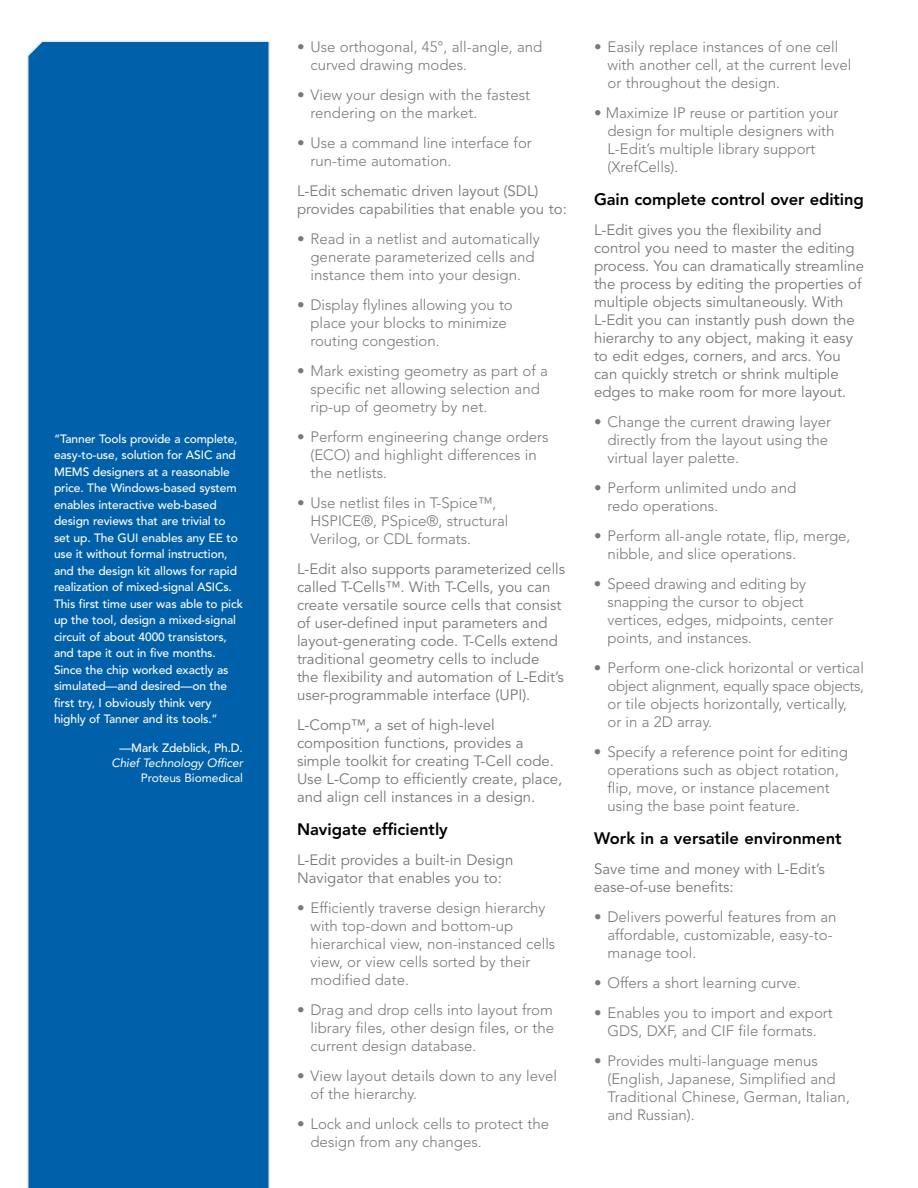
<style>
.page{position:relative;width:918px;height:1188px;background:#fff}
.page>*{position:absolute;margin:0;border:0;box-sizing:border-box;transform-origin:0 0}
.t1{font:800 16.5px "Avenir";color:#000}
.t2{font:300 15px/18px "Avenir";color:#77787b}
.t3{font:15px/18px "Avenir";color:#77787b}
.t4{font:500 12px/16.5px "Avenir";letter-spacing:-.01em;color:#fff}
.t5{font:italic 12px "Avenir";letter-spacing:-.01em;color:#fff}
.t6{font:12px "Avenir";letter-spacing:-.01em;color:#fff}
</style>
<div class="page">
<div style="left:27px;top:40px;width:243px;height:1148px;background:#0060a9"></div>
<p class="t4" style="left:54px;top:430px;width:190px">“Tanner Tools provide a complete, easy-to-use, solution for ASIC and MEMS designers at a reasonable price. The Windows-based system enables interactive web-based design reviews that are trivial to set up. The GUI enables any EE to use it without formal instruction, and the design kit allows for rapid realization of mixed-signal ASICs.<br>This first time user was able to pick up the tool, design a mixed-signal circuit of about 4000 transistors, and tape it out in five months.<br>Since the chip worked exactly as simulated—and desired—on the first try, I obviously think very highly of Tanner and its tools.”</p>
<p class="t4" style="left:119px;top:739px;width:125px">—Mark Zdeblick, Ph.D.</p>
<p class="t5" style="left:111px;top:755px;width:133px">Chief Technology Officer</p>
<p class="t6" style="left:141px;top:770px;width:104px">Proteus Biomedical</p>
<p class="t2" style="left:310px;top:38px;width:233px;text-indent:-14px">• Use orthogonal, 45°, all-angle, and curved drawing modes.</p>
<p class="t2" style="left:310px;top:86px;width:221px;text-indent:-14px">• View your design with the fastest rendering on the market.</p>
<p class="t2" style="left:310px;top:134px;width:223px;text-indent:-14px">• Use a command line interface for run-time automation.</p>
<p class="t3" style="left:297px;top:182px;width:271px">L-Edit schematic driven layout (SDL) provides capabilities that enable you to:</p>
<p class="t2" style="left:297px;top:230px;width:244px;text-align:center">• Read in a netlist and automatically generate parameterized cells and instance them into your design.</p>
<p class="t2" style="left:310px;top:296px;width:204px;text-indent:-13px">• Display flylines allowing you to place your blocks to minimize routing congestion.</p>
<p class="t2" style="left:310px;top:362px;width:239px;text-indent:-13px">• Mark existing geometry as part of a specific net allowing selection and rip-up of geometry by net.</p>
<p class="t2" style="left:311px;top:428px;width:240px;text-indent:-14px">• Perform engineering change orders (ECO) and highlight differences in the netlists.</p>
<p class="t2" style="left:311px;top:494px;width:199px;text-indent:-13px">• Use netlist files in T-Spice™,<br>HSPICE®, PSpice®, structural<br>Verilog, or CDL formats.</p>
<p class="t3" style="left:297px;top:560px;width:270px">L-Edit also supports parameterized cells called T-Cells™. With T-Cells, you can create versatile source cells that consist of user-defined input parameters and layout-generating code. T-Cells extend traditional geometry cells to include<br>the flexibility and automation of L-Edit’s user-programmable interface (UPI).</p>
<p class="t3" style="left:297px;top:716px;width:267px">L-Comp™, a set of high-level composition functions, provides a simple toolkit for creating T-Cell code.<br>Use L-Comp to efficiently create, place, and align cell instances in a design.</p>
<p class="t1" style="left:297px;top:819px;width:152px">N avigate efficiently</p>
<p class="t3" style="left:297px;top:851px;width:218px">L-Edit provides a built-in Design<br>Navigator that enables you to:</p>
<p class="t2" style="left:310px;top:899px;width:246px;text-indent:-14px">• Efficiently traverse design hierarchy with top-down and bottom-up hierarchical view, non-instanced cells view, or view cells sorted by their modified date.</p>
<p class="t2" style="left:311px;top:1001px;width:245px;text-align:justify;text-indent:-14px">• Drag and drop cells into layout from library files, other design files, or the current design database.</p>
<p class="t2" style="left:311px;top:1067px;width:248px;text-indent:-14px">• View layout details down to any level of the hierarchy.</p>
<p class="t2" style="left:311px;top:1115px;width:240px;text-indent:-14px">• Lock and unlock cells to protect the design from any changes.</p>
<p class="t2" style="left:608px;top:38px;width:245px;text-indent:-13px">• Easily replace instances of one cell with another cell, at the current level or throughout the design.</p>
<p class="t2" style="left:607px;top:104px;width:232px;text-indent:-13px">• Maximize IP reuse or partition your design for multiple designers with<br>L-Edit’s multiple library support (XrefCells).</p>
<p class="t1" style="left:594px;top:189px;width:271px">Gain complete control over editing</p>
<p class="t3" style="left:594px;top:221px;width:272px">L-Edit gives you the flexibility and control you need to master the editing process. You can dramatically streamline the process by editing the properties of multiple objects simultaneously. With L-Edit you can instantly push down the hierarchy to any object, making it easy to edit edges, corners, and arcs. You can quickly stretch or shrink multiple edges to make room for more layout.</p>
<p class="t2" style="left:608px;top:413px;width:225px;text-indent:-14px">• Change the current drawing layer directly from the layout using the virtual layer palette.</p>
<p class="t2" style="left:608px;top:479px;width:190px;text-indent:-14px">• Perform unlimited undo and redo operations.</p>
<p class="t2" style="left:607px;top:527px;width:245px;text-indent:-13px">• Perform all-angle rotate, flip, merge, nibble, and slice operations.</p>
<p class="t2" style="left:607px;top:575px;width:227px;text-indent:-14px">• Speed drawing and editing by snapping the cursor to object vertices, edges, midpoints, center points, and instances.</p>
<p class="t2" style="left:607px;top:659px;width:258px;text-indent:-13px">• Perform one-click horizontal or vertical object alignment, equally space objects, or tile objects horizontally, vertically, or in a 2D array.</p>
<p class="t2" style="left:607px;top:743px;width:242px;text-indent:-13px">• Specify a reference point for editing operations such as object rotation, flip, move, or instance placement using the base point feature.</p>
<p class="t1" style="left:594px;top:828px;width:249px">Work in a versatile environment</p>
<p class="t3" style="left:594px;top:860px;width:232px">Save time and money with L-Edit’s ease-of-use benefits:</p>
<p class="t2" style="left:608px;top:908px;width:231px;text-indent:-14px">• Delivers powerful features from an affordable, customizable, easy-to&shy;manage tool.</p>
<p class="t2" style="left:594px;top:974px;width:208px">• Offers a short learning curve.</p>
<p class="t2" style="left:594px;top:1004px;width:240px;text-align:center">• Enables you to import and export<br>GDS, DXF, and CIF file formats.</p>
<p class="t2" style="left:608px;top:1052px;width:244px;text-indent:-14px">• Provides multi-language menus (English, Japanese, Simplified and<br>Traditional Chinese, German, Italian, and Russian).</p>
</div>
